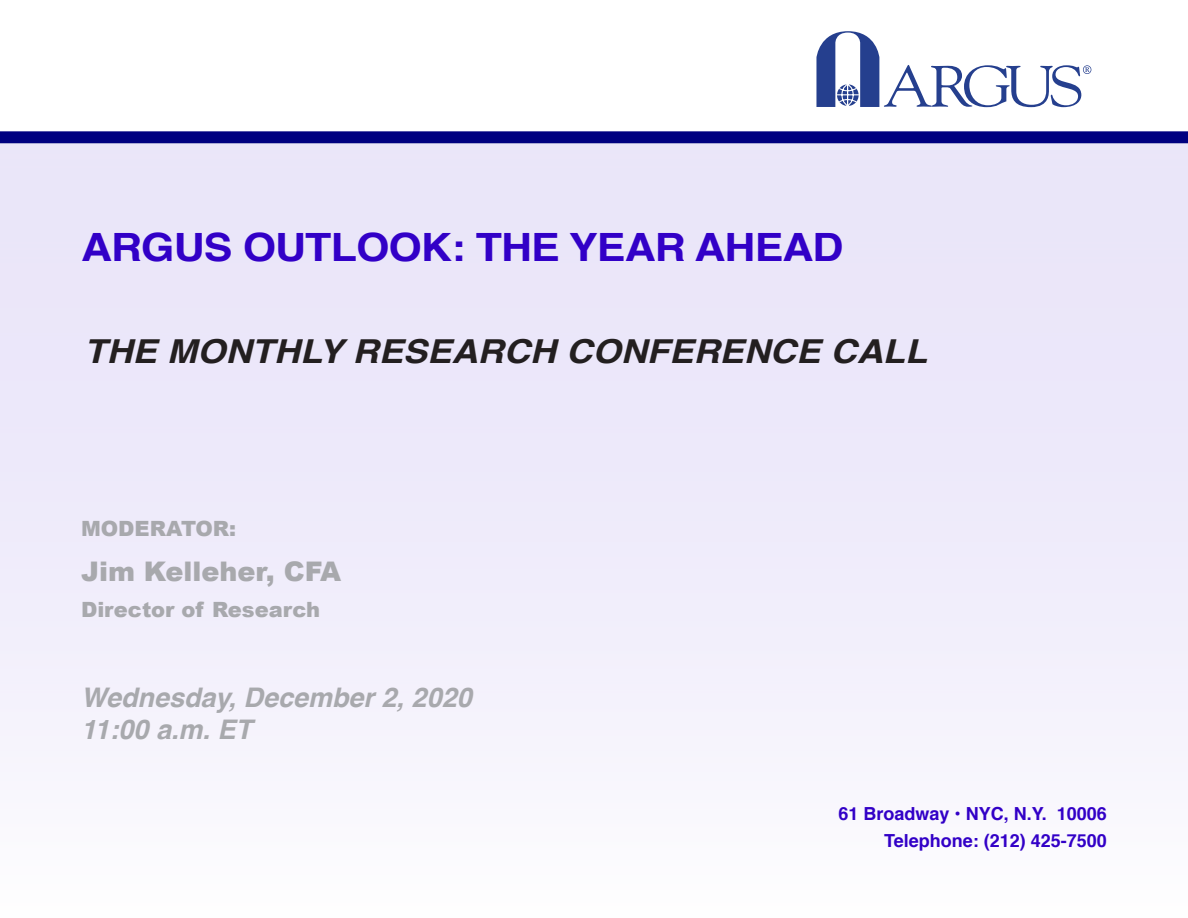
<style>
.page{position:relative;width:1188px;height:918px;background:#fff}
.page>*{position:absolute;margin:0;border:0;box-sizing:border-box;transform-origin:0 0}
.ConCall_Page_Head{font:700 39px "Helvetica";letter-spacing:-.02em;color:#3200c7;scale:1.1 1}
.ConCall_Page_Head-2{font:italic 700 33px "Helvetica";color:#231f20;scale:1.1 1}
.t1{font:italic 700 27px "Helvetica";color:#a8a9ad}
.ConCall_Cover_Analys{font:900 27px "Arial";color:#a8a9ad}
.ConCall_Cover_Analys-2{font:900 21px "Arial";color:#a8a9ad}
.t2{font:700 18px "Helvetica";color:#3200c7}
</style>
<div class="page">
<div style="left:0;top:144px;width:1187px;height:773px;background:linear-gradient(to bottom,#e7e1f8,#fbfafe)"></div>
<div style="left:0;top:131px;width:1188px;height:12px;background:#000080"></div>
<svg style="left:816px;top:31px;width:275px;height:76px"></svg>
<p class="ConCall_Page_Head" style="left:81px;top:215px;width:695px">ARGUS OUTLOOK: THE YEAR AHEAD</p>
<p class="ConCall_Page_Head-2" style="left:84px;top:324px;width:768px">THE MONTHLY RESEARCH CONFERENCE CALL</p>
<p class="ConCall_Cover_Analys-2" style="left:81px;top:514px;width:157px">MODERATOR:</p>
<p class="ConCall_Cover_Analys" style="left:81px;top:552px;width:262px">Jim Kelleher, CFA</p>
<p class="ConCall_Cover_Analys-2" style="left:81px;top:595px;width:241px">Director of Research</p>
<p class="t1" style="left:81px;top:675px;width:392px">Wednesday, December 2, 2020</p>
<p class="t1" style="left:81px;top:707px;width:173px">11:00 a.m. ET</p>
<p class="t2" style="left:839px;top:799px;width:270px">61 Broadway • NYC, N.Y. 10006</p>
<p class="t2" style="left:884px;top:826px;width:224px">Telephone: (212) 425-7500</p>
</div>
